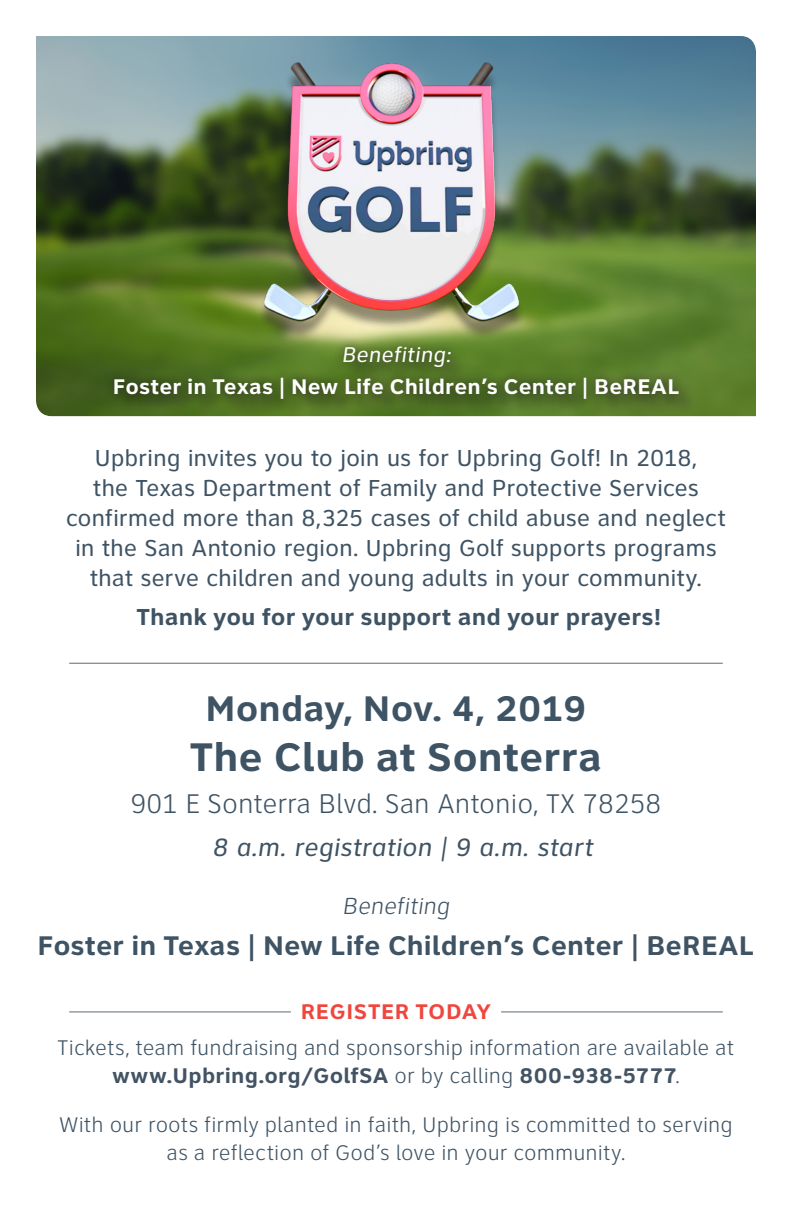
<style>
.page{position:relative;width:792px;height:1224px;background:#fff}
.page>*{position:absolute;margin:0;border:0;box-sizing:border-box;transform-origin:0 0}
.t1{font:700 41.4px "Clearview Text";color:#3e5364}
.t2{font:700 37px "Clearview Text";color:#3e5364}
.sponsor_title{font:700 28px "Clearview Text";color:#3e5364}
.body{font:300 28px "Clearview Text";color:#3e5364}
.t3{font:italic 26px "Clearview Text";color:#3e5364}
.t4{font:24px/30px "Clearview Text";letter-spacing:-.01em;color:#3e5364;text-align:center}
.t5{font:700 24px "Clearview Text";color:#3e5364}
.sponsor_title-2{font:italic 300 24px "Clearview Text";color:#3e5364}
.t6{font:300 22px/36px "Clearview Text";color:#3e5364;text-align:center}
.t7{font:700 22px "Clearview Text";letter-spacing:.005em;color:#425364}
.sponsor_title-3{font:700 22px "Clearview Text";letter-spacing:.005em;color:#fff}
.sponsor_title-4{font:italic 22px "Clearview Text";letter-spacing:.005em;color:#fff}
.s1{font-weight:700;color:#ef463d}
.s2{font-weight:300;color:#3e5364}
.s3{font-weight:300}
</style>
<div class="page">
<img style="left:36px;top:36px;width:720px;height:380px">
<hr style="left:69px;top:663px;width:654px;height:1px;background:#5a6b79">
<hr style="left:69px;top:1011px;width:222px;height:1px;background:#5a6b79">
<hr style="left:501px;top:1011px;width:222px;height:1px;background:#5a6b79">
<img style="left:248px;top:51px;width:296px;height:286px">
<div style="left:118px;top:380px;width:581px;height:39px;background:#231f20;opacity:.48"></div>
<div style="left:104px;top:367px;width:585px;height:42px;background:#231f20;opacity:.89"></div>
<div style="left:346px;top:349px;width:125px;height:39px;background:#231f20;opacity:.48"></div>
<div style="left:333px;top:335px;width:127px;height:42px;background:#231f20;opacity:.89"></div>
<p class="sponsor_title-4" style="left:341px;top:342px;width:111px">Benefiting:</p>
<p class="sponsor_title-3" style="left:113px;top:374px;width:568px">Foster in Texas | New Life Children’s Center | BeREAL</p>
<p class="t4" style="left:66px;top:443px;width:662px">Upbring invites you to join us for Upbring Golf! In 2018,<br>the Texas Department of Family and Protective Services confirmed more than 8,325 cases of child abuse and neglect in the San Antonio region. Upbring Golf supports programs that serve children and young adults in your community.</p>
<p class="t5" style="left:136px;top:603px;width:526px">Thank you for your support and your prayers!</p>
<p class="t2" style="left:205px;top:688px;width:383px">Monday, Nov. 4, 2019</p>
<p class="t1" style="left:190px;top:733px;width:414px">The Club at Sonterra</p>
<p class="body" style="left:131px;top:788px;width:532px">901 E Sonterra Blvd. San Antonio, TX 78258</p>
<p class="t3" style="left:212px;top:832px;width:382px">8 a.m. registration | 9 a.m. start</p>
<p class="sponsor_title-2" style="left:342px;top:893px;width:109px">Benefiting</p>
<p class="sponsor_title" style="left:38px;top:930px;width:718px">Foster in Texas | New Life Children’s Center | BeREAL</p>
<p class="t6" style="left:58px;top:994px;width:678px"><span class="s1">REGISTER TODAY<br></span>Tickets, team fundraising and sponsorship information are available at</p>
<p class="t7" style="left:112px;top:1063px;width:569px">www.Upbring.org/GolfSA <span class="s2">or by calling</span> 800-938-5777<span class="s3">.</span></p>
<p class="t6" style="left:59px;top:1111px;width:675px;line-height:28px">With our roots firmly planted in faith, Upbring is committed to serving as a reflection of God’s love in your community.</p>
</div>
